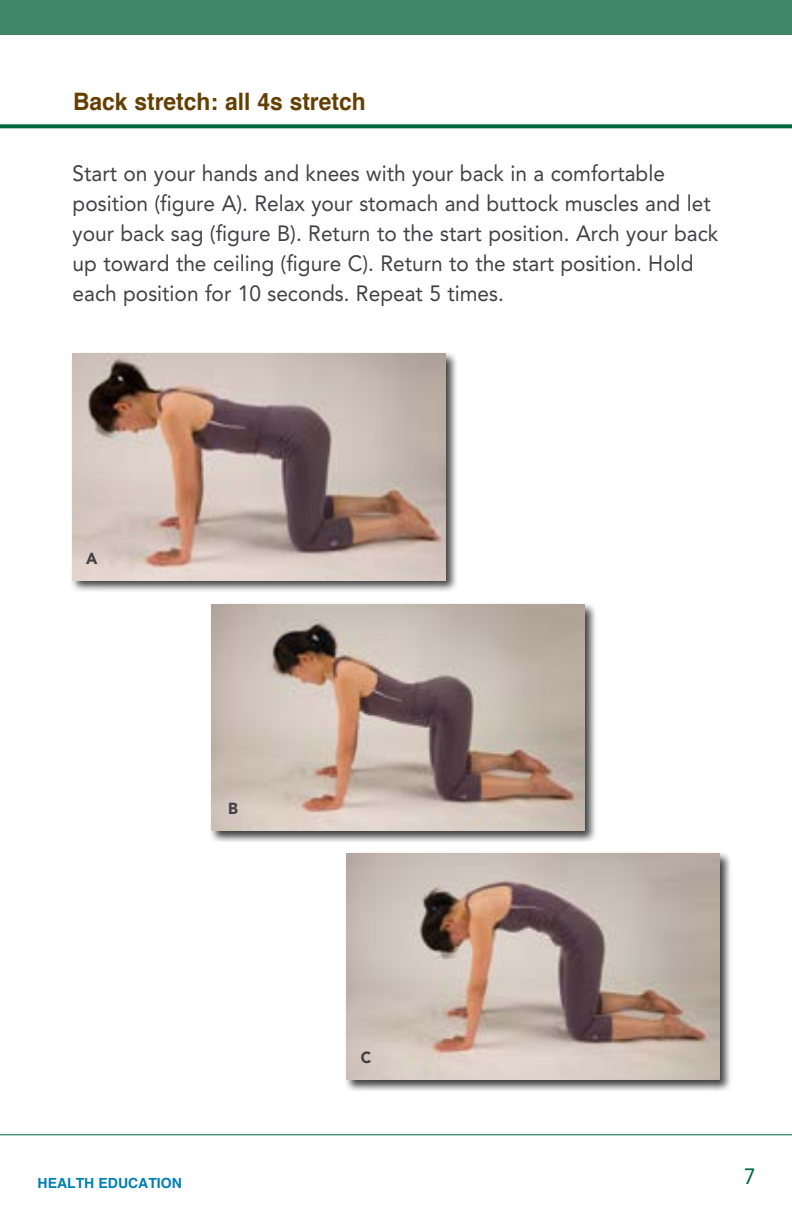
<style>
.page{position:relative;width:792px;height:1224px;background:#fff}
.page>*{position:absolute;margin:0;border:0;box-sizing:border-box;transform-origin:0 0}
.Heading_4{font:700 24px "Helvetica";color:#633f00;scale:.95 1}
.body{font:22px/30px "Avenir";color:#414042;scale:.95 1}
.t1{font:22px "Avenir";color:#00673e;scale:.95 1}
.t2{font:900 16px "Avenir";color:#414042;scale:.95 1}
.t3{font:700 14px "Helvetica";color:#007fb3}
</style>
<div class="page">
<hr style="left:0;top:1134px;width:792px;height:1px;background:#00673e">
<svg style="left:0;top:124px;width:792px;height:4px;background:#14724d"></svg>
<div style="left:70px;top:352px;width:388px;height:240px;background:#000;opacity:.75"></div>
<img style="left:72px;top:354px;width:373px;height:227px">
<div style="left:210px;top:602px;width:388px;height:240px;background:#000;opacity:.75"></div>
<img style="left:212px;top:604px;width:373px;height:227px">
<div style="left:345px;top:851px;width:388px;height:240px;background:#000;opacity:.75"></div>
<img style="left:347px;top:853px;width:373px;height:227px">
<div style="left:0;top:0;width:792px;height:35px;background:#408768"></div>
<h4 class="Heading_4" style="left:73px;top:82px;width:310px">Back stretch: all 4s stretch</h4>
<p class="body" style="left:73px;top:158px;width:681px">Start on your hands and knees with your back in a comfortable position (figure A). Relax your stomach and buttock muscles and let your back sag (figure B). Return to the start position. Arch your back up toward the ceiling (figure C). Return to the start position. Hold each position for 10 seconds. Repeat 5 times.</p>
<p class="t2" style="left:86px;top:548px;width:13px">A</p>
<p class="t2" style="left:228px;top:799px;width:12px">B</p>
<p class="t2" style="left:361px;top:1048px;width:12px">C</p>
<p class="t3" style="left:38px;top:1172px;width:146px">HEALTH EDUCATION</p>
<p class="t1" style="left:744px;top:1163px;width:14px">7</p>
</div>
